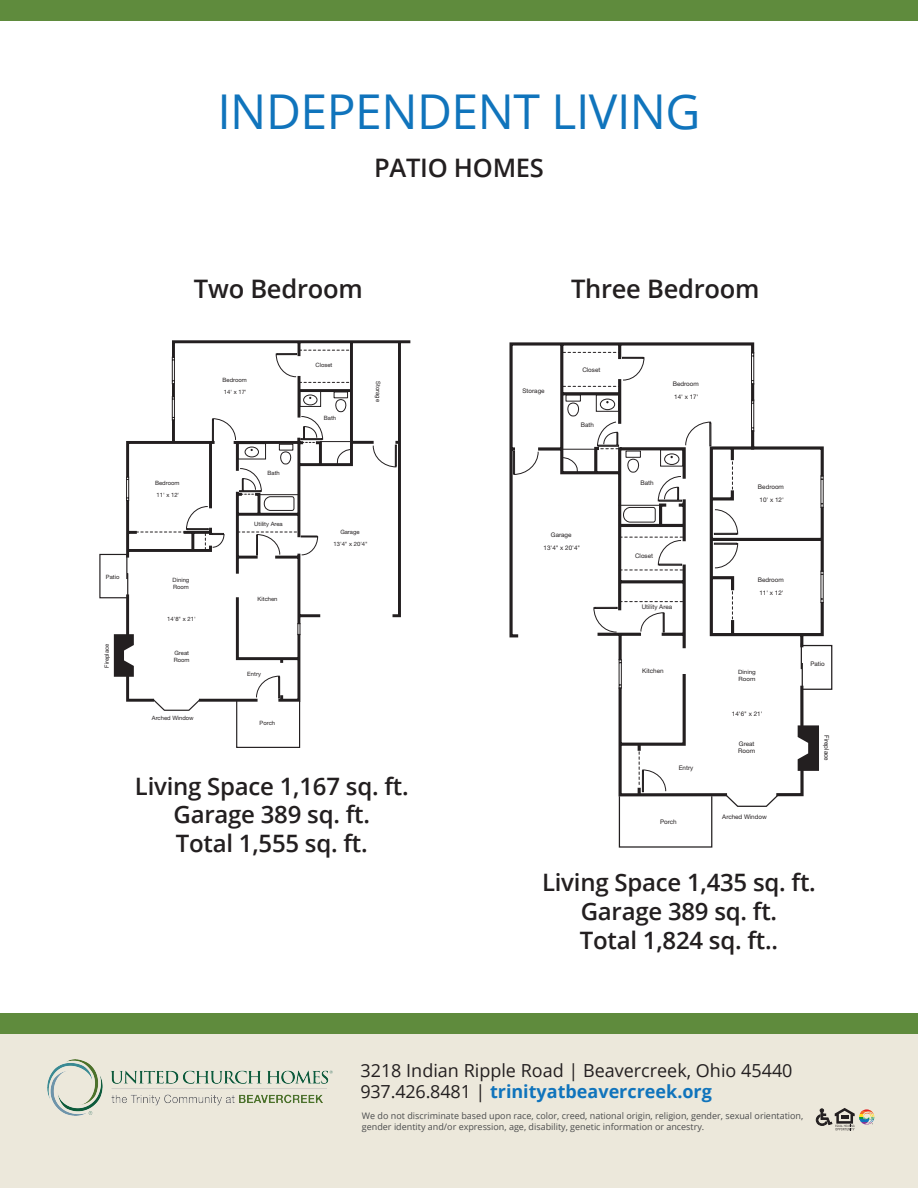
<style>
.page{position:relative;width:918px;height:1188px;background:#fff}
.page>*{position:absolute;margin:0;border:0;box-sizing:border-box;transform-origin:0 0}
.t1{font:48px "Open Sans";letter-spacing:-.01em;color:#1074bc}
.t2{font:600 25.5px "Open Sans";letter-spacing:-.01em;color:#231f20}
.t3{font:600 24px "Open Sans";letter-spacing:-.01em;color:#231f20}
.t4{font:18px/21.6px "Open Sans";color:#231f20}
.t5{font:9px/10.5px "Open Sans";color:#4b4c4d}
.t6{font:6.3px/7.5px "Helvetica Neue";color:#231f20}
.t7{font:5.85px/7.1px "Helvetica Neue";color:#231f20}
.t8{font:5.85px/7.1px "Helvetica Neue";color:#231f20;scale:1.07 1}
.s1{font-weight:700;color:#1074bc}
</style>
<div class="page">
<div style="left:0;top:1014px;width:918px;height:174px;background:#ece8db"></div>
<div style="left:0;top:0;width:918px;height:20px;background:#5f8b3d"></div>
<div style="left:0;top:1013px;width:918px;height:21px;background:#5f8b3d"></div>
<hr style="left:859px;top:1109px;width:15px;height:3px;background:#e32525">
<hr style="left:859px;top:1111px;width:15px;height:3px;background:#f36a28">
<hr style="left:859px;top:1114px;width:15px;height:3px;background:#ffdd17">
<hr style="left:859px;top:1117px;width:15px;height:3px;background:#0d9344">
<hr style="left:859px;top:1119px;width:15px;height:3px;background:#1074bc">
<hr style="left:859px;top:1122px;width:15px;height:3px;background:#863594">
<svg style="left:816px;top:1108px;width:39px;height:22px"></svg>
<svg style="left:171px;top:340px;width:239px;height:363px"></svg>
<div style="left:236px;top:700px;width:64px;height:48px;border:1px solid #231f20"></div>
<svg style="left:280px;top:695px;width:3px;height:5px"></svg>
<svg style="left:280px;top:659px;width:3px;height:4px"></svg>
<hr style="left:300px;top:389px;width:51px;height:3px;background:#231f20">
<svg style="left:126px;top:357px;width:195px;height:278px"></svg>
<svg style="left:99px;top:532px;width:107px;height:179px"></svg>
<svg style="left:238px;top:532px;width:60px;height:1px"></svg>
<svg style="left:299px;top:350px;width:52px;height:1px"></svg>
<svg style="left:299px;top:382px;width:52px;height:1px"></svg>
<svg style="left:241px;top:494px;width:17px;height:1px"></svg>
<svg style="left:279px;top:391px;width:73px;height:74px"></svg>
<svg style="left:509px;top:342px;width:315px;height:302px"></svg>
<svg style="left:618px;top:644px;width:214px;height:204px"></svg>
<svg style="left:724px;top:642px;width:95px;height:166px"></svg>
<div style="left:619px;top:659px;width:3px;height:29px;border:1px solid #231f20"></div>
<div style="left:751px;top:352px;width:3px;height:32px;border:1px solid #231f20"></div>
<div style="left:751px;top:400px;width:3px;height:32px;border:1px solid #231f20"></div>
<svg style="left:563px;top:352px;width:55px;height:1px"></svg>
<svg style="left:563px;top:386px;width:55px;height:1px"></svg>
<svg style="left:620px;top:537px;width:63px;height:1px"></svg>
<svg style="left:620px;top:570px;width:63px;height:1px"></svg>
<svg style="left:620px;top:601px;width:63px;height:1px"></svg>
<svg style="left:732px;top:592px;width:1px;height:27px"></svg>
<svg style="left:732px;top:462px;width:1px;height:27px"></svg>
<svg style="left:638px;top:744px;width:3px;height:50px"></svg>
<svg style="left:562px;top:394px;width:121px;height:129px"></svg>
<img style="left:48px;top:1059px;width:285px;height:57px">
<p class="t1" style="left:217px;top:79px;width:485px">INDEPENDENT LIVING</p>
<p class="t2" style="left:374px;top:151px;width:171px">PATIO HOMES</p>
<p class="t2" style="left:194px;top:271px;width:170px">Two Bedroom</p>
<p class="t7" style="left:106px;top:574px;width:15px">Patio</p>
<p class="t7" style="left:103px;top:668px;width:25px;rotate:-90deg">Fireplace</p>
<p class="t7" style="left:222px;top:376px;width:26px">Bedroom</p>
<p class="t7" style="left:224px;top:388px;width:24px">14' x 17'</p>
<p class="t7" style="left:155px;top:479px;width:26px">Bedroom</p>
<p class="t7" style="left:157px;top:491px;width:24px">11' x 12'</p>
<p class="t7" style="left:173px;top:576px;width:18px">Dining<br>Room</p>
<p class="t7" style="left:167px;top:615px;width:30px">14'8" x 21'</p>
<p class="t7" style="left:174px;top:650px;width:17px">Great<br>Room</p>
<p class="t7" style="left:152px;top:715px;width:43px">Arched Window</p>
<p class="t7" style="left:267px;top:469px;width:14px">Bath</p>
<p class="t7" style="left:254px;top:520px;width:30px">Utility Area</p>
<p class="t7" style="left:258px;top:595px;width:21px">Kitchen</p>
<p class="t7" style="left:247px;top:671px;width:15px">Entry</p>
<p class="t7" style="left:260px;top:720px;width:17px">Porch</p>
<p class="t7" style="left:316px;top:361px;width:18px">Closet</p>
<p class="t7" style="left:324px;top:414px;width:14px">Bath</p>
<p class="t7" style="left:382px;top:381px;width:22px;rotate:90deg">Storage</p>
<p class="t7" style="left:340px;top:528px;width:21px">Garage</p>
<p class="t7" style="left:333px;top:541px;width:36px">13'4" x 20'4"</p>
<p class="t3" style="left:135px;top:769px;width:275px">Living Space 1,167 sq. ft.</p>
<p class="t3" style="left:174px;top:798px;width:198px">Garage 389 sq. ft.</p>
<p class="t3" style="left:176px;top:827px;width:193px">Total 1,555 sq. ft.</p>
<p class="t2" style="left:571px;top:271px;width:190px">Three Bedroom</p>
<p class="t6" style="left:523px;top:387px;width:24px">Storage</p>
<p class="t6" style="left:582px;top:366px;width:20px">Closet</p>
<p class="t6" style="left:581px;top:421px;width:15px">Bath</p>
<p class="t6" style="left:551px;top:531px;width:22px">Garage</p>
<p class="t6" style="left:544px;top:544px;width:38px">13'4" x 20'4"</p>
<p class="t6" style="left:673px;top:380px;width:27px">Bedroom</p>
<p class="t6" style="left:674px;top:393px;width:26px">14' x 17'</p>
<p class="t6" style="left:641px;top:479px;width:15px">Bath</p>
<p class="t6" style="left:635px;top:552px;width:20px">Closet</p>
<p class="t6" style="left:642px;top:603px;width:32px">Utility Area</p>
<p class="t6" style="left:642px;top:667px;width:23px">Kitchen</p>
<p class="t6" style="left:679px;top:764px;width:16px">Entry</p>
<p class="t6" style="left:660px;top:818px;width:18px">Porch</p>
<p class="t6" style="left:758px;top:483px;width:27px">Bedroom</p>
<p class="t6" style="left:760px;top:496px;width:26px">10' x 12'</p>
<p class="t6" style="left:758px;top:576px;width:27px">Bedroom</p>
<p class="t6" style="left:759px;top:589px;width:26px">11' x 12'</p>
<p class="t8" style="left:738px;top:669px;width:18px">Dining<br>Room</p>
<p class="t6" style="left:732px;top:710px;width:32px">14'6" x 21'</p>
<p class="t6" style="left:738px;top:739px;width:18px">Great<br>Room</p>
<p class="t6" style="left:722px;top:813px;width:46px">Arched Window</p>
<p class="t6" style="left:810px;top:660px;width:16px">Patio</p>
<p class="t6" style="left:830px;top:735px;width:27px;rotate:90deg">Fireplace</p>
<p class="t3" style="left:542px;top:866px;width:275px">Living Space 1,435 sq. ft.</p>
<p class="t3" style="left:581px;top:895px;width:198px">Garage 389 sq. ft.</p>
<p class="t3" style="left:580px;top:924px;width:200px">Total 1,824 sq. ft..</p>
<h3 class="t4" style="left:360px;top:1059px;width:434px">3218 Indian Ripple Road | Beavercreek, Ohio 45440<br>937.426.8481 | <span class="s1">trinityatbeavercreek.org</span></h3>
<p class="t5" style="left:362px;top:1111px;width:443px">We do not discriminate based upon race, color, creed, national origin, religion, gender, sexual orientation, gender identity and/or expression, age, disability, genetic information or ancestry.</p>
</div>
